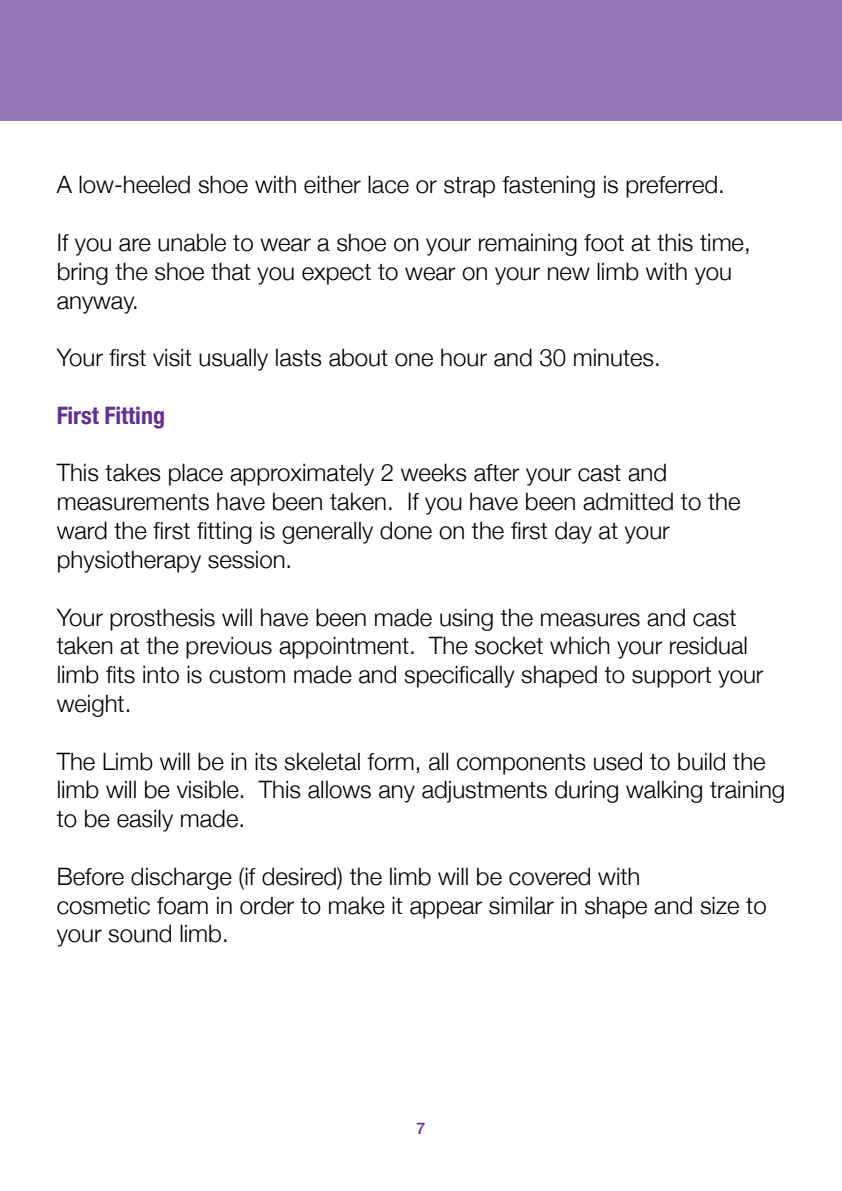
<style>
.page{position:relative;width:842px;height:1191px;background:#fff}
.page>*{position:absolute;margin:0;border:0;box-sizing:border-box;transform-origin:0 0}
.t1{font:300 24px/28.8px "Helvetica Neue";color:#000}
.t2{font:700 condensed 24px "Helvetica Neue";color:#642f92}
.t3{font:500 16px "Helvetica Neue";color:#642f92}
</style>
<div class="page">
<div style="left:0;top:0;width:842px;height:120px;background:#9375b5"></div>
<p class="t1" style="left:57px;top:169px;width:670px">A low-heeled shoe with either lace or strap fastening is preferred.</p>
<p class="t1" style="left:57px;top:226px;width:696px">If you are unable to wear a shoe on your remaining foot at this time, bring the shoe that you expect to wear on your new limb with you anyway.</p>
<p class="t1" style="left:57px;top:341px;width:606px">Your first visit usually lasts about one hour and 30 minutes.</p>
<p class="t2" style="left:57px;top:395px;width:110px">First Fitting</p>
<p class="t1" style="left:57px;top:457px;width:685px">This takes place approximately 2 weeks after your cast and measurements have been taken. If you have been admitted to the ward the first fitting is generally done on the first day at your physiotherapy session.</p>
<p class="t1" style="left:57px;top:601px;width:708px">Your prosthesis will have been made using the measures and cast taken at the previous appointment. The socket which your residual limb fits into is custom made and specifically shaped to support your weight.</p>
<p class="t1" style="left:57px;top:745px;width:730px">The Limb will be in its skeletal form, all components used to build the limb will be visible. This allows any adjustments during walking training to be easily made.</p>
<p class="t1" style="left:57px;top:860px;width:711px">Before discharge (if desired) the limb will be covered with<br>cosmetic foam in order to make it appear similar in shape and size to your sound limb.</p>
<p class="t3" style="left:416px;top:1115px;width:10px">7</p>
</div>
